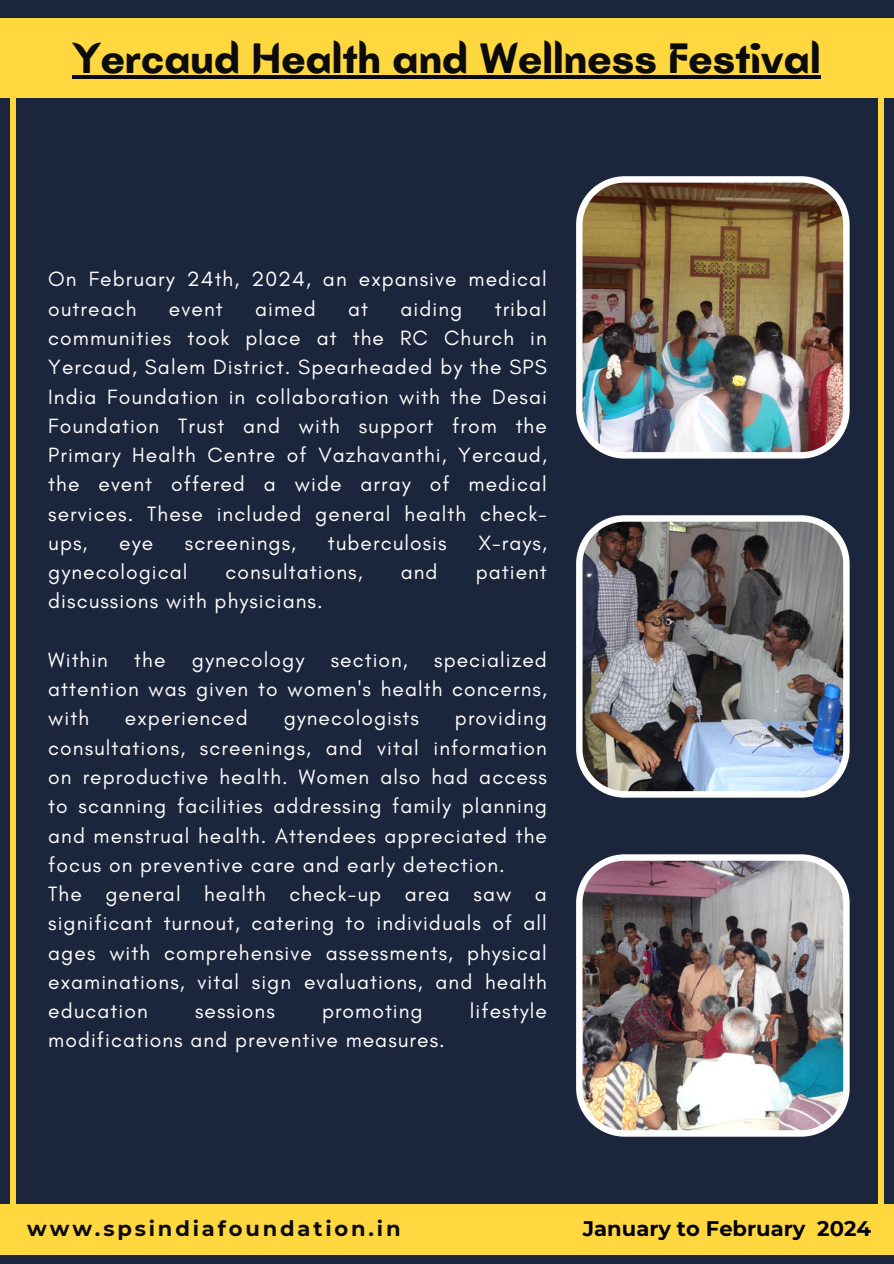
<style>
.page{position:relative;width:894px;height:1264px;background:#fff}
.page>*{position:absolute;margin:0;border:0;box-sizing:border-box;transform-origin:0 0}
.t1{font:700 43.5px "Batangas";color:#0b0b0b}
.t2{font:21px/29.2px "Glacial Indifference";letter-spacing:.05em;color:#fff;text-align:justify}
.t3{font:700 21px "Montserrat";letter-spacing:.135em;color:#0b0b0b}
.t4{font:700 21px "Montserrat";color:#000}
</style>
<div class="page">
<div style="left:0;top:0;width:893px;height:1263px;background:#1b253c"></div>
<div style="left:0;top:1204px;width:893px;height:50px;background:#ffd840"></div>
<div style="left:10px;top:43px;width:6px;height:1161px;background:#ffd840"></div>
<div style="left:877px;top:43px;width:6px;height:1161px;background:#ffd840"></div>
<div style="left:0;top:18px;width:893px;height:80px;background:#ffd840"></div>
<img style="left:576px;top:176px;width:273px;height:282px">
<img style="left:576px;top:515px;width:273px;height:282px">
<img style="left:576px;top:854px;width:273px;height:282px">
<hr style="left:73px;top:75px;width:747px;height:3px;background:#0b0b0b">
<h2 class="t1" style="left:73px;top:32px;width:749px">Yercaud Health and Wellness Festival</h2>
<p class="t2" style="left:48px;top:264px;width:500px">On February 24th, 2024, an expansive medical outreach</p>
<p class="t2" style="left:48px;top:294px;width:500px;text-indent:446px">tribal communities took place at the RC Church in Yercaud, Salem District. Spearheaded by the SPS India Foundation in collaboration with the Desai Foundation Trust and with support from the Primary Health Centre of Vazhavanthi, Yercaud, the event offered a wide array of medical services. These included general health check&shy;ups,</p>
<p class="t2" style="left:169px;top:294px;width:55px">event</p>
<p class="t2" style="left:255px;top:294px;width:62px">aimed</p>
<p class="t2" style="left:348px;top:294px;width:21px">at</p>
<p class="t2" style="left:400px;top:294px;width:63px">aiding</p>
<p class="t2" style="left:119px;top:528px;width:35px">eye</p>
<p class="t2" style="left:185px;top:528px;width:113px">screenings,</p>
<p class="t2" style="left:328px;top:528px;width:120px">tuberculosis</p>
<p class="t2" style="left:478px;top:528px;width:70px">X-rays,</p>
<p class="t2" style="left:48px;top:557px;width:141px">gynecological</p>
<p class="t2" style="left:225px;top:557px;width:138px">consultations,</p>
<p class="t2" style="left:400px;top:557px;width:38px">and</p>
<p class="t2" style="left:475px;top:557px;width:73px">patient</p>
<p class="t2" style="left:48px;top:586px;width:276px">discussions with physicians.</p>
<p class="t2" style="left:48px;top:645px;width:61px">Within</p>
<p class="t2" style="left:134px;top:645px;width:33px">the</p>
<p class="t2" style="left:192px;top:645px;width:114px">gynecology</p>
<p class="t2" style="left:330px;top:645px;width:79px">section,</p>
<p class="t2" style="left:48px;top:645px;width:500px;text-indent:386px">specialized attention was given to women's health concerns, with</p>
<p class="t2" style="left:48px;top:703px;width:500px;text-indent:406px">providing consultations, screenings, and vital information on reproductive health. Women also had access to scanning facilities addressing family planning and menstrual health. Attendees appreciated the focus on preventive care and early detection.</p>
<p class="t2" style="left:48px;top:879px;width:500px">The general health check-up area saw a significant turnout, catering to individuals of all ages with comprehensive assessments, physical examinations, vital sign evaluations, and health education</p>
<p class="t2" style="left:125px;top:703px;width:124px">experienced</p>
<p class="t2" style="left:283px;top:703px;width:137px">gynecologists</p>
<p class="t2" style="left:195px;top:996px;width:81px">sessions</p>
<p class="t2" style="left:322px;top:996px;width:102px">promoting</p>
<p class="t2" style="left:470px;top:996px;width:78px">lifestyle</p>
<p class="t2" style="left:48px;top:1025px;width:398px">modifications and preventive measures.</p>
<p class="t3" style="left:27px;top:1215px;width:375px">www.spsindiafoundation.in</p>
<h2 class="t4" style="left:582px;top:1215px;width:289px">January to February 2024</h2>
</div>
